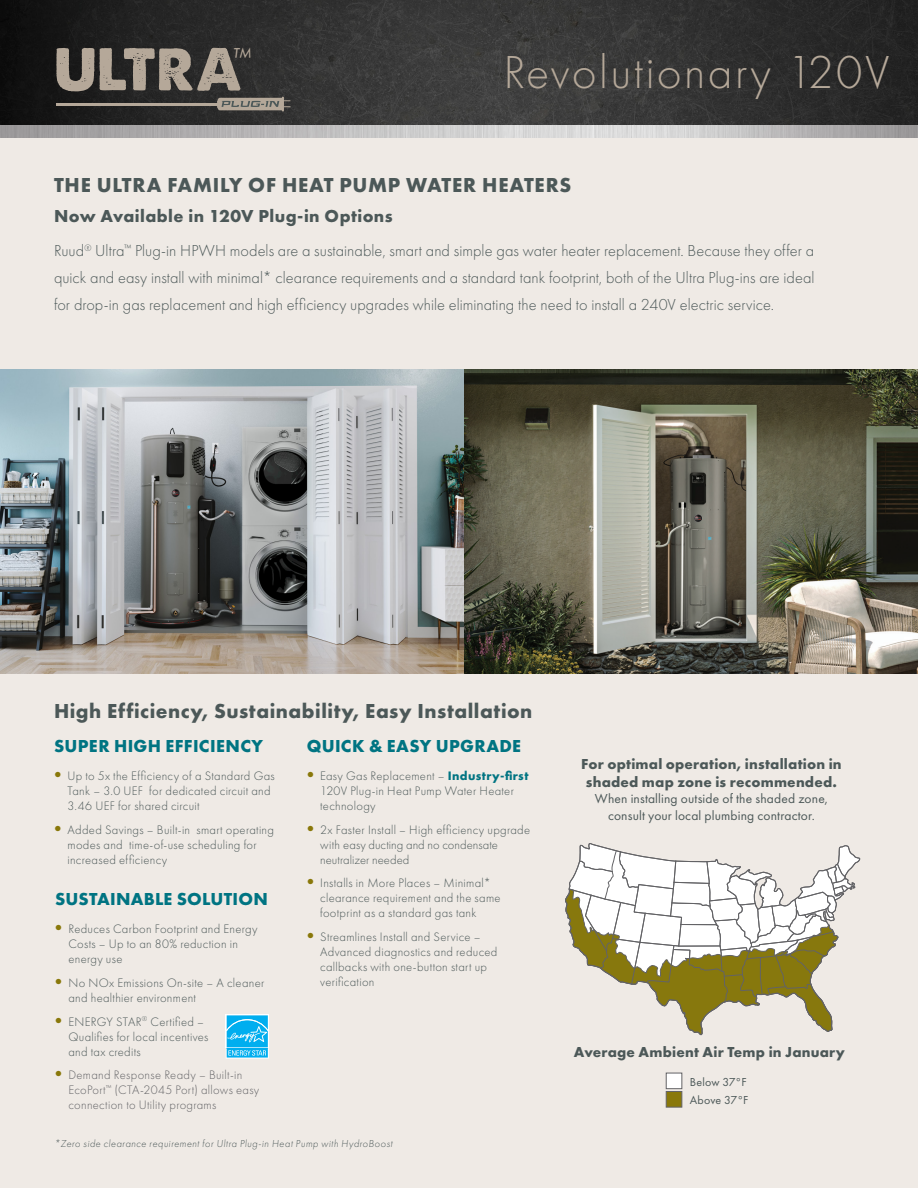
<style>
.page{position:relative;width:918px;height:1188px;background:#fff}
.page>*{position:absolute;margin:0;border:0;box-sizing:border-box;transform-origin:0 0}
.t1{font:57px "A Loveof Thunder";color:#b5a899}
.t2{font:300 48px "Futura PT";letter-spacing:.05em;color:#b5a899}
.t3{font:italic 25.35px "Futura PT";color:#b5a899}
.t4{font:700 21px "Futura PT";letter-spacing:.03em;color:#4c5858}
.t5{font:700 18px "Futura PT";letter-spacing:.015em;color:#007482}
.t6{font:700 18px "Futura PT";letter-spacing:.025em;color:#4c5858}
.t7{font:300 16.5px/27px "Futura PT";letter-spacing:.005em;color:#4c5858;text-align:justify}
.body_copy_regular{font:700 15px/18px "Futura PT";letter-spacing:.015em;color:#4c5858;text-align:center}
.body_copy_regular-2{font:13.5px/16.2px "Futura PT";letter-spacing:.01em;color:#4c5858;text-align:center}
.t8{font:300 12.75px/15px "Futura PT";letter-spacing:.025em;color:#4c5858}
.t9{font:300 12.75px/15px "Futura PT";letter-spacing:.025em;color:#636366}
.body_copy_regular-3{font:12px "Futura PT";letter-spacing:.01em;color:#4c5858}
.t10{font:italic 300 10.5px "Futura PT";letter-spacing:.045em;color:#4c5858}
.s1{font-family:"Rheem Sans";font-size:15px;color:#89780a}
.s2{font-weight:700;color:#007482}
</style>
<div class="page">
<div style="left:0;top:133px;width:918px;height:1055px;background:#efeae5"></div>
<img style="left:0;top:0;width:918px;height:126px">
<img style="left:0;top:126px;width:918px;height:11px">
<img style="left:464px;top:370px;width:454px;height:304px">
<img style="left:0;top:370px;width:464px;height:304px">
<svg style="left:579px;top:843px;width:282px;height:47px"></svg>
<svg style="left:565px;top:851px;width:283px;height:184px"></svg>
<div style="left:666px;top:1091px;width:16px;height:17px;background:#89780a;border:1px solid #636366"></div>
<div style="left:666px;top:1073px;width:16px;height:16px;background:#fff;border:1px solid #636366"></div>
<div style="left:226px;top:1014px;width:43px;height:34px;background:#fff"></div>
<svg style="left:226px;top:1015px;width:43px;height:44px;background:#3ac0f2"></svg>
<svg style="left:217px;top:97px;width:74px;height:15px"></svg>
<hr style="left:56px;top:103px;width:162px;height:2px;background:#b5a899">
<p class="t1" style="left:54px;top:34px;width:189px">ULTRA</p>
<p class="t2" style="left:503px;top:45px;width:388px">Revolutionary 120V</p>
<p class="t3" style="left:232px;top:42px;width:20px">™</p>
<p class="t4" style="left:54px;top:171px;width:519px">THE ULTRA FAMILY OF HEAT PUMP WATER HEATERS</p>
<p class="t6" style="left:54px;top:205px;width:340px">Now Available in 120V Plug-in Options</p>
<p class="t7" style="left:54px;top:237px;width:762px">Ruud<sup>®</sup> Ultra<sup>™</sup> Plug-in HPWH models are a sustainable, smart and simple gas water heater replacement. Because they offer a quick and easy install with minimal* clearance requirements and a standard tank footprint, both of the Ultra Plug-ins are ideal for drop-in gas replacement and high efficiency upgrades while eliminating the need to install a 240V electric service.</p>
<p class="t4" style="left:54px;top:697px;width:480px">High Efficiency, Sustainability, Easy Installation</p>
<p class="t5" style="left:54px;top:734px;width:210px">SUPER HIGH EFFICIENCY</p>
<p class="t8" style="left:68px;top:769px;width:209px;text-indent:-14px"><span class="s1">•</span> Up to 5x the Efficiency of a Standard Gas<br>Tank – 3.0 UEF for dedicated circuit and<br>3.46 UEF for shared circuit</p>
<p class="t8" style="left:68px;top:822px;width:208px;text-indent:-14px"><span class="s1">•</span> Added Savings – Built-in smart operating modes and time-of-use scheduling for increased efficiency</p>
<p class="t5" style="left:55px;top:887px;width:214px">SUSTAINABLE SOLUTION</p>
<p class="t8" style="left:68px;top:922px;width:191px;text-indent:-14px"><span class="s1">•</span> Reduces Carbon Footprint and Energy<br>Costs – Up to an 80% reduction in energy use</p>
<p class="t8" style="left:68px;top:975px;width:197px;text-indent:-14px"><span class="s1">•</span> No NOx Emissions On-site – A cleaner and healthier environment</p>
<p class="t8" style="left:68px;top:1014px;width:142px;text-indent:-14px"><span class="s1">•</span> ENERGY STAR<sup>®</sup> Certified –<br>Qualifies for local incentives and tax credits</p>
<p class="t9" style="left:68px;top:1068px;width:192px;text-indent:-14px"><span class="s1">•</span> Demand Response Ready – Built-in<br>EcoPort<sup>™</sup> (CTA-2045 Port) allows easy connection to Utility programs</p>
<p class="t5" style="left:307px;top:734px;width:216px">QUICK &amp; EASY UPGRADE</p>
<p class="t8" style="left:320px;top:769px;width:210px;text-indent:-14px"><span class="s1">•</span> Easy Gas Replacement – <span class="s2">Industry-first<br></span>120V Plug-in Heat Pump Water Heater technology</p>
<p class="t8" style="left:320px;top:822px;width:211px;text-indent:-14px"><span class="s1">•</span> 2x Faster Install – High efficiency upgrade with easy ducting and no condensate neutralizer needed</p>
<p class="t8" style="left:320px;top:876px;width:182px;text-indent:-14px"><span class="s1">•</span> Installs in More Places – Minimal* clearance requirement and the same footprint as a standard gas tank</p>
<p class="t8" style="left:320px;top:929px;width:179px;text-indent:-14px"><span class="s1">•</span> Streamlines Install and Service –<br>Advanced diagnostics and reduced callbacks with one-button start up verification</p>
<p class="t10" style="left:55px;top:1138px;width:339px">*Zero side clearance requirement for Ultra Plug-in Heat Pump with HydroBoost</p>
<p class="body_copy_regular" style="left:581px;top:755px;width:262px">For optimal operation, installation in shaded map zone is recommended.</p>
<p class="body_copy_regular-2" style="left:595px;top:791px;width:235px">When installing outside of the shaded zone, consult your local plumbing contractor.</p>
<p class="body_copy_regular" style="left:574px;top:1043px;width:273px">Average Ambient Air Temp in January</p>
<p class="body_copy_regular-3" style="left:690px;top:1075px;width:59px">Below 37°F</p>
<p class="body_copy_regular-3" style="left:690px;top:1093px;width:60px">Above 37°F</p>
</div>
